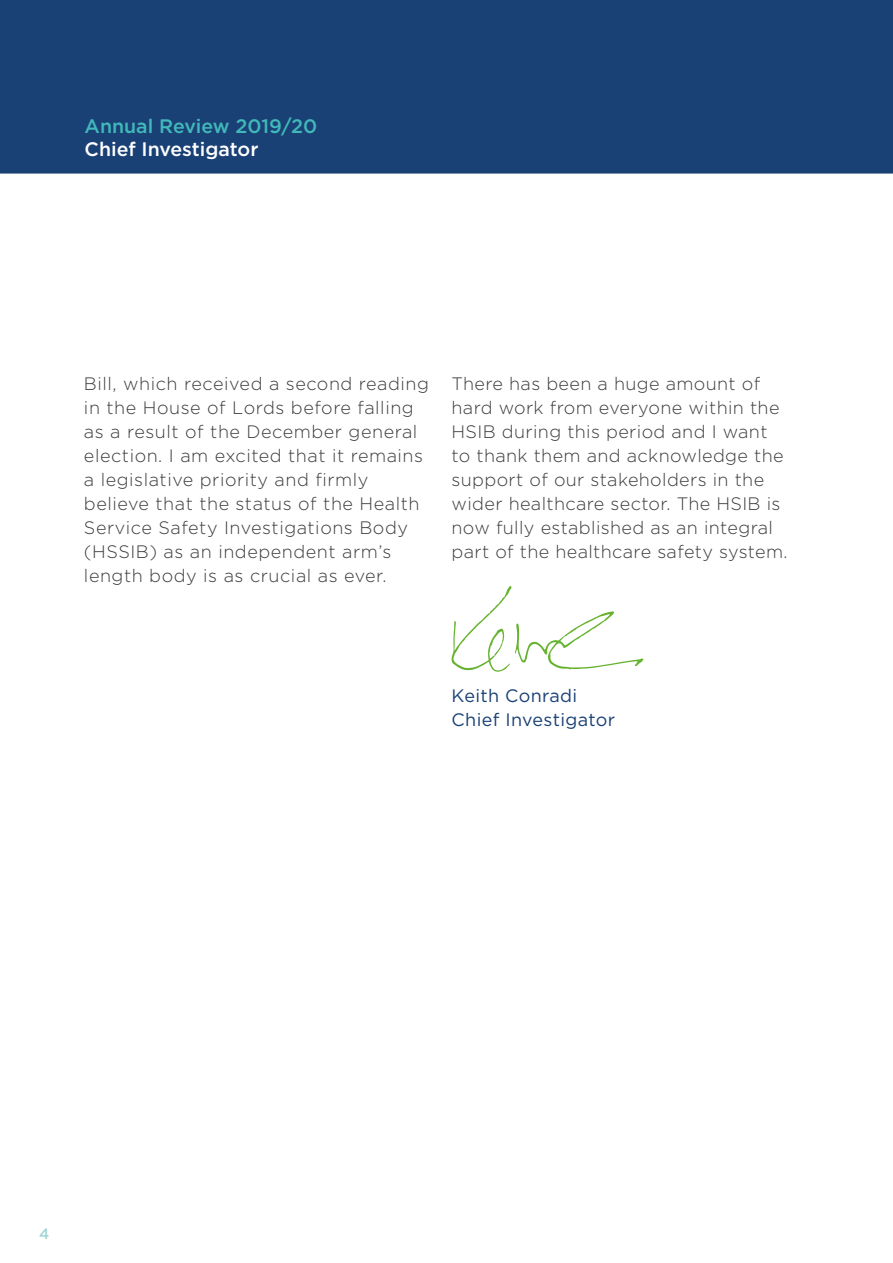
<style>
.page{position:relative;width:893px;height:1263px;background:#fff}
.page>*{position:absolute;margin:0;border:0;box-sizing:border-box;transform-origin:0 0}
.t1{font:500 19.5px "Gotham";color:#41b8b9}
.t2{font:500 19.5px "Gotham";color:#fff}
.t3{font:300 18px/24px "Gotham";letter-spacing:.02em;color:#3c3c3b}
.t4{font:18px/24px "Gotham";letter-spacing:.02em;color:#1a4176}
.t5{font:500 15px "Gotham";color:#a3d5d6}
</style>
<div class="page">
<div style="left:0;top:0;width:893px;height:174px;background:#1a4176"></div>
<svg style="left:451px;top:586px;width:192px;height:86px"></svg>
<p class="t1" style="left:85px;top:113px;width:234px">Annual Review 2019/20</p>
<p class="t2" style="left:85px;top:136px;width:175px">Chief Investigator</p>
<p class="t3" style="left:84px;top:371px;width:347px">Bill, which received a second reading in the House of Lords before falling as a result of the December general election. I am excited that it remains a legislative priority and firmly believe that the status of the Health Service Safety Investigations Body (HSSIB) as an independent arm’s length body is as crucial as ever.</p>
<p class="t3" style="left:452px;top:371px;width:338px">There has been a huge amount of hard work from everyone within the HSIB during this period and I want to thank them and acknowledge the support of our stakeholders in the wider healthcare sector. The HSIB is now fully established as an integral part of the healthcare safety system.</p>
<p class="t4" style="left:452px;top:683px;width:165px">Keith Conradi<br>Chief Investigator</p>
<p class="t5" style="left:39px;top:1224px;width:12px">4</p>
</div>
